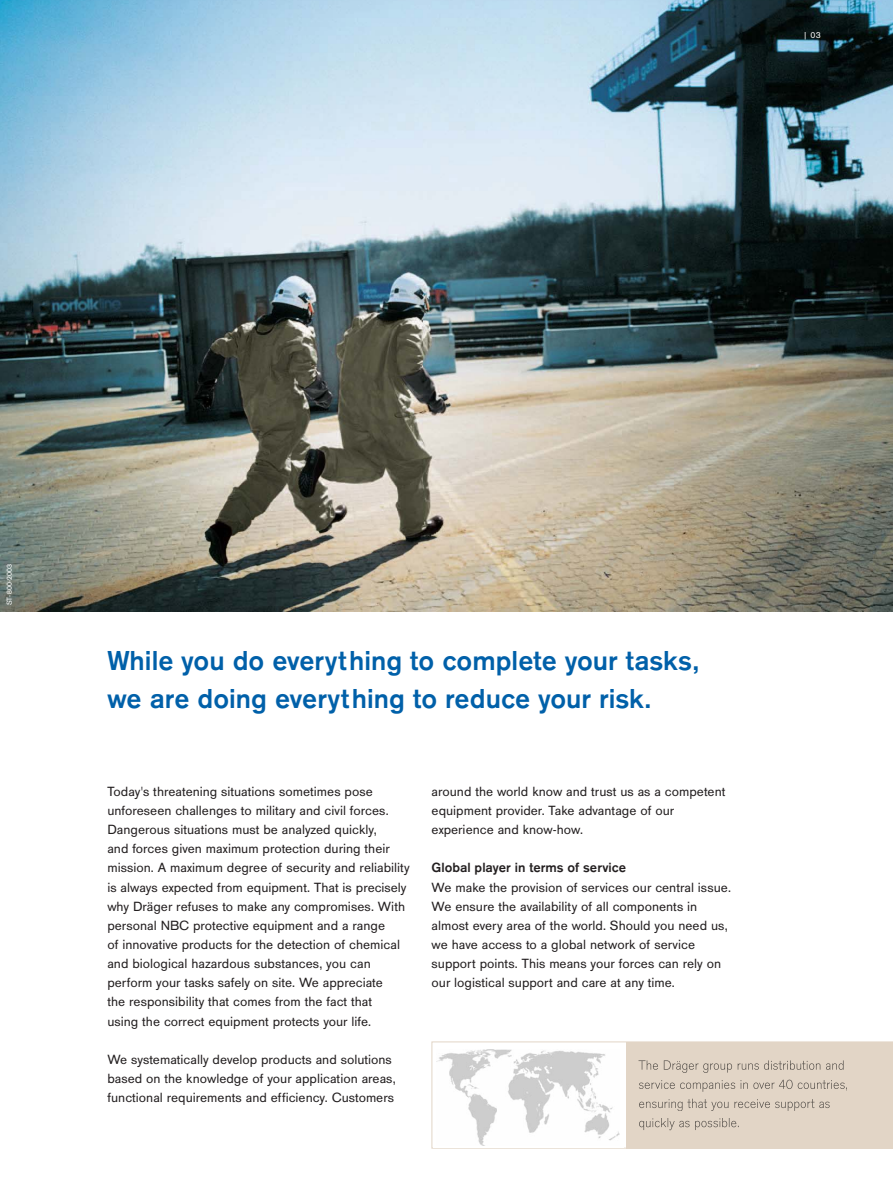
<style>
.page{position:relative;width:893px;height:1191px;background:#fff}
.page>*{position:absolute;margin:0;border:0;box-sizing:border-box;transform-origin:0 0}
.t1{font:700 28.5px/38.2px "Draeger San";color:#0060a9}
.t2{font:13.8px/19.2px "Draeger San";color:#231f20}
.t3{font:700 13.8px "Draeger San";color:#231f20}
.t4{font:9px "Draeger San Tab";color:#fff}
.t5{font:7.5px "Draeger San";letter-spacing:.025em;color:#fff}
</style>
<div class="page">
<img style="left:0;top:0;width:893px;height:611px">
<svg style="left:432px;top:1041px;width:461px;height:107px;background:#ded2c4"></svg>
<div style="left:433px;top:1049px;width:191px;height:98px;background:#fff"></div>
<img style="left:437px;top:1049px;width:182px;height:96px">
<p class="t4" style="left:803px;top:30px;width:19px">| 03</p>
<p class="t5" style="left:6px;top:605px;width:43px;rotate:-90deg">ST-800-2003</p>
<h1 class="t1" style="left:107px;top:643px;width:594px">While you do everything to complete your tasks, we are doing everything to reduce your risk.</h1>
<p class="t2" style="left:107px;top:783px;width:304px">Today's threatening situations sometimes pose unforeseen challenges to military and civil forces.<br>Dangerous situations must be analyzed quickly,<br>and forces given maximum protection during their mission. A maximum degree of security and reliability is always expected from equipment. That is precisely why Dräger refuses to make any compromises. With personal NBC protective equipment and a range<br>of innovative products for the detection of chemical and biological hazardous substances, you can perform your tasks safely on site. We appreciate<br>the responsibility that comes from the fact that<br>using the correct equipment protects your life.</p>
<p class="t2" style="left:107px;top:1050px;width:290px">We systematically develop products and solutions based on the knowledge of your application areas, functional requirements and efficiency. Customers</p>
<p class="t2" style="left:432px;top:783px;width:295px">around the world know and trust us as a competent equipment provider. Take advantage of our experience and know-how.</p>
<p class="t3" style="left:432px;top:862px;width:196px">Global player in terms of service</p>
<p class="t2" style="left:432px;top:878px;width:301px">We make the provision of services our central issue.<br>We ensure the availability of all components in almost every area of the world. Should you need us, we have access to a global network of service support points. This means your forces can rely on our logistical support and care at any time.</p>
</div>
